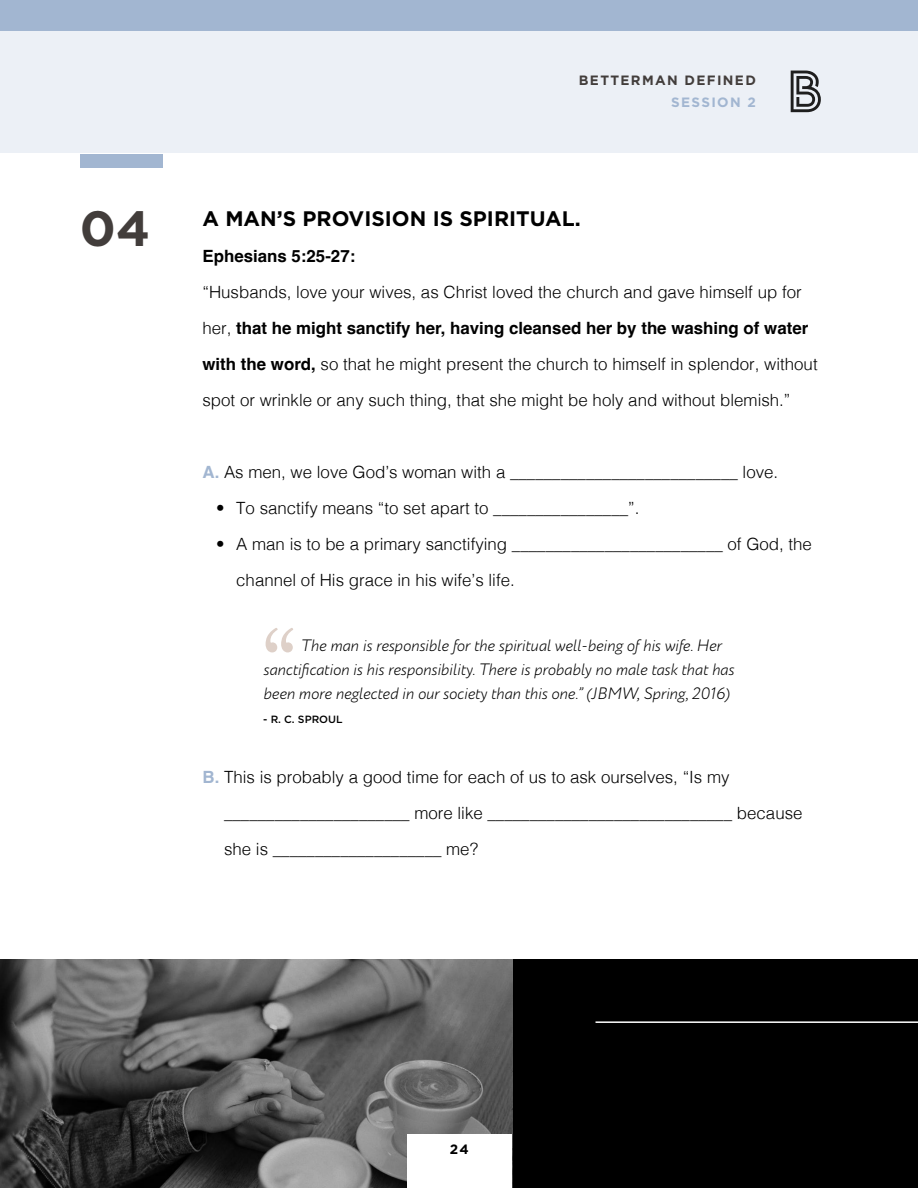
<style>
.page{position:relative;width:918px;height:1188px;background:#fff}
.page>*{position:absolute;margin:0;border:0;box-sizing:border-box;transform-origin:0 0}
.t1{font:86.4px "Hoefler Text";color:#ded0c8}
.t2{font:700 49.5px "Gotham";color:#423d3b}
.t3{font:700 21px "Gotham";color:#000}
.t4{font:300 16.8px/36px "Helvetica";color:#000}
.t5{font:700 16.8px "Helvetica";color:#000}
.t6{font:italic 300 16.5px/24px "Circe";color:#000}
.t7{font:700 13.5px "Gotham";letter-spacing:.1em;color:#423d3b}
.t8{font:700 13.5px "Gotham";letter-spacing:.1em;color:#a2b6d1}
.t9{font:700 13.5px "Gotham";color:#000}
.t10{font:500 10.5px "Gotham";color:#000}
.s1{font-weight:700}
.s2{font-weight:700;color:#a2b6d1}
</style>
<div class="page">
<div style="left:80px;top:154px;width:82px;height:14px;background:#a2b6d1"></div>
<div style="left:504px;top:959px;width:414px;height:229px;background:#000"></div>
<img style="left:0;top:959px;width:512px;height:229px">
<hr style="left:596px;top:1021px;width:322px;height:2px;background:#fff">
<div style="left:0;top:0;width:918px;height:153px;background:#ecf0f6"></div>
<svg style="left:791px;top:71px;width:30px;height:41px"></svg>
<div style="left:0;top:0;width:918px;height:30px;background:#a2b6d1"></div>
<div style="left:407px;top:1134px;width:105px;height:54px;background:#fff"></div>
<hr style="left:917px;top:0;width:1px;height:153px;background:#ecf0f6">
<h2 class="t2" style="left:80px;top:196px;width:72px">04</h2>
<p class="t7" style="left:579px;top:71px;width:179px">BETTERMAN DEFINED</p>
<p class="t8" style="left:671px;top:93px;width:86px">SESSION 2</p>
<p class="t3" style="left:202px;top:205px;width:380px">A MAN’S PROVISION IS SPIRITUAL.</p>
<p class="t5" style="left:202px;top:246px;width:154px">Ephesians 5:25-27:</p>
<p class="t4" style="left:202px;top:273px;width:617px">“Husbands, love your wives, as Christ loved the church and gave himself up for her, <span class="s1">that he might sanctify her, having cleansed her by the washing of water with the word,</span> so that he might present the church to himself in splendor, without spot or wrinkle or any such thing, that she might be holy and without blemish.”</p>
<p class="t4" style="left:202px;top:453px;width:577px"><span class="s2">A.</span> As men, we love God’s woman with a ___________________________ love.</p>
<p class="t4" style="left:216px;top:489px;width:425px">• To sanctify means “to set apart to ________________”.</p>
<p class="t4" style="left:236px;top:525px;width:577px;text-indent:-20px">• A man is to be a primary sanctifying _________________________ of God, the channel of His grace in his wife’s life.</p>
<h1 class="t1" style="left:263px;top:609px;width:35px">“</h1>
<p class="t6" style="left:263px;top:634px;width:472px;text-indent:37px">The man is responsible for the spiritual well-being of his wife. Her sanctification is his responsibility. There is probably no male task that has been more neglected in our society than this one.” (JBMW, Spring, 2016)</p>
<p class="t10" style="left:263px;top:713px;width:81px">- R. C. SPROUL</p>
<p class="t4" style="left:224px;top:758px;width:580px;text-indent:-22px"><span class="s2">B.</span> This is probably a good time for each of us to ask ourselves, “Is my ______________________ more like _____________________________ because she is ____________________ me?</p>
<p class="t9" style="left:450px;top:1140px;width:20px">24</p>
</div>
